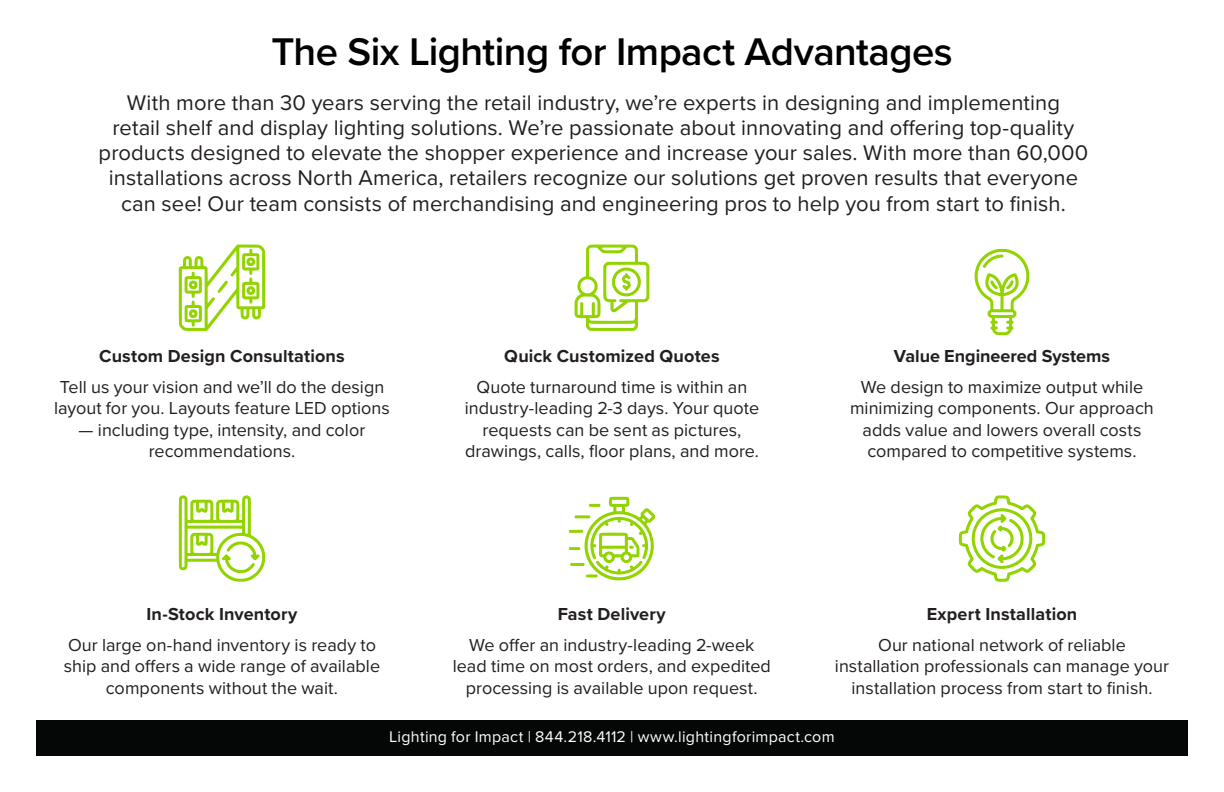
<style>
.page{position:relative;width:1224px;height:792px;background:#fff}
.page>*{position:absolute;margin:0;border:0;box-sizing:border-box;transform-origin:0 0}
.t1{font:600 40px "Proxima Nova";letter-spacing:-.015em;color:#000}
.t2{font:22px/25.2px "Proxima Nova";letter-spacing:.005em;color:#231f20;text-align:center}
.t3{font:18px/21.6px "Proxima Nova";color:#231f20;text-align:center}
.t4{font:700 18px "Proxima Nova";letter-spacing:.005em;color:#231f20}
.t5{font:16px "Proxima Nova";letter-spacing:.015em;color:#fff}
</style>
<div class="page">
<div style="left:36px;top:720px;width:1152px;height:36px;background:#050707"></div>
<svg style="left:179px;top:495px;width:86px;height:87px"></svg>
<svg style="left:569px;top:497px;width:86px;height:83px"></svg>
<svg style="left:959px;top:495px;width:86px;height:87px"></svg>
<svg style="left:179px;top:245px;width:86px;height:86px"></svg>
<svg style="left:575px;top:245px;width:74px;height:86px"></svg>
<svg style="left:974px;top:249px;width:55px;height:86px"></svg>
<p class="t1" style="left:271px;top:22px;width:683px">The Six Lighting for Impact Advantages</p>
<p class="t2" style="left:99px;top:89px;width:991px">With more than 30 years serving the retail industry, we’re experts in designing and implementing<br>retail shelf and display lighting solutions. We’re passionate about innovating and offering top-quality products designed to elevate the shopper experience and increase your sales. With more than 60,000 installations across North America, retailers recognize our solutions get proven results that everyone can see! Our team consists of merchandising and engineering pros to help you from start to finish.</p>
<p class="t4" style="left:99px;top:343px;width:247px">Custom Design Consultations</p>
<p class="t3" style="left:54px;top:375px;width:337px">Tell us your vision and we’ll do the design layout for you. Layouts feature LED options</p>
<p class="t3" style="left:79px;top:418px;width:288px">— including type, intensity, and color recommendations.</p>
<p class="t4" style="left:147px;top:600px;width:152px">In-Stock Inventory</p>
<p class="t3" style="left:64px;top:633px;width:318px">Our large on-hand inventory is ready to ship and offers a wide range of available components without the wait.</p>
<p class="t4" style="left:504px;top:343px;width:217px">Quick Customized Quotes</p>
<p class="t3" style="left:465px;top:375px;width:296px">Quote turnaround time is within an industry-leading 2-3 days. Your quote requests can be sent as pictures, drawings, calls, floor plans, and more.</p>
<p class="t4" style="left:558px;top:600px;width:110px">Fast Delivery</p>
<p class="t3" style="left:453px;top:633px;width:320px">We offer an industry-leading 2-week lead time on most orders, and expedited processing is available upon request.</p>
<p class="t4" style="left:894px;top:343px;width:218px">Value Engineered Systems</p>
<p class="t3" style="left:850px;top:375px;width:305px">We design to maximize output while minimizing components. Our approach adds value and lowers overall costs compared to competitive systems.</p>
<p class="t4" style="left:927px;top:600px;width:152px">Expert Installation</p>
<p class="t3" style="left:835px;top:633px;width:336px">Our national network of reliable installation professionals can manage your installation process from start to finish.</p>
<p class="t5" style="left:389px;top:725px;width:447px">Lighting for Impact | 844.218.4112 | www.lightingforimpact.com</p>
</div>
